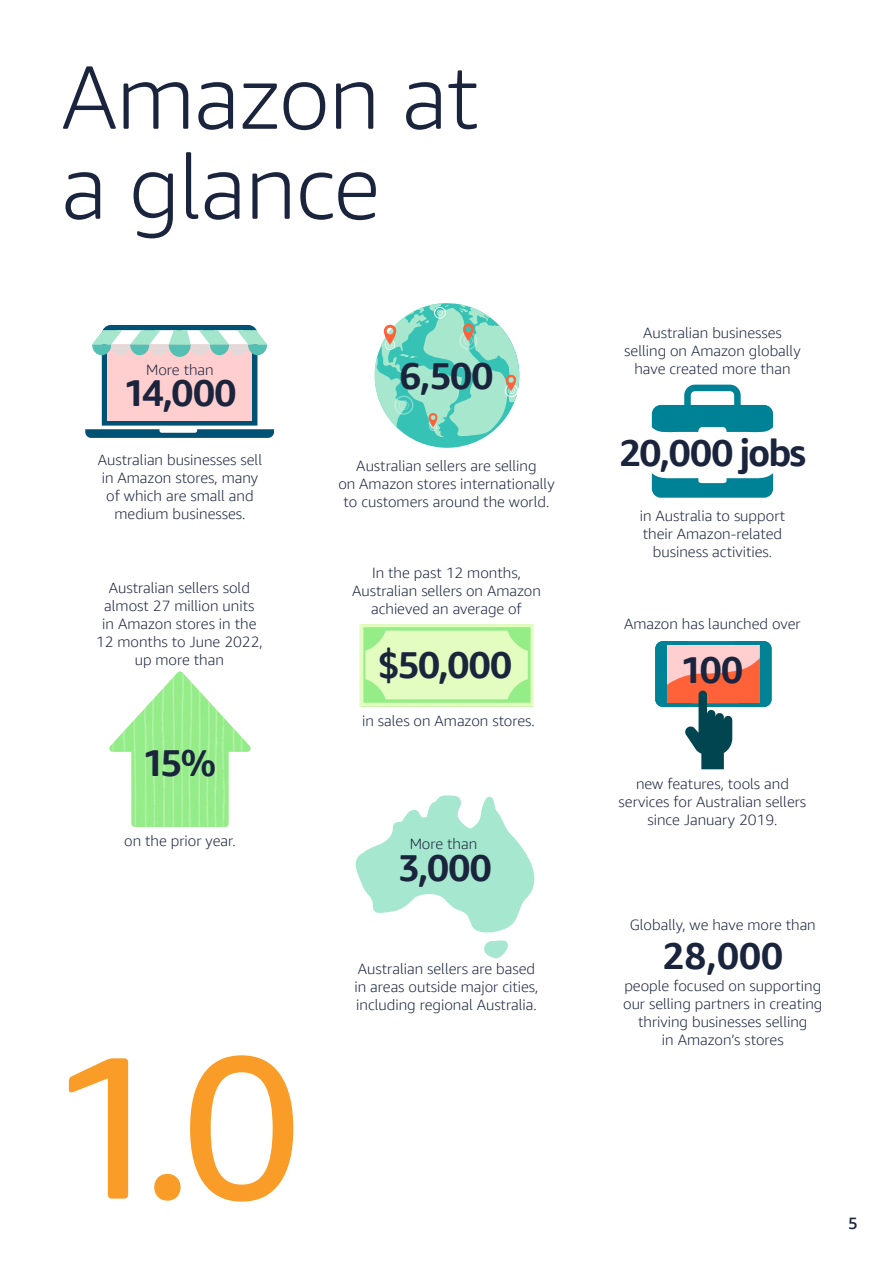
<style>
.page{position:relative;width:893px;height:1263px;background:#fff}
.page>*{position:absolute;margin:0;border:0;box-sizing:border-box;transform-origin:0 0}
.t1{font:202.35px "Amazon Ember Display";color:#f99d28}
.t2{font:300 90px/90px "Amazon Ember Display";letter-spacing:-.01em;color:#1b243d}
.t3{font:700 37.5px "Amazon Ember Display";letter-spacing:-.015em;color:#1b243d}
.t4{font:700 37.5px "Amazon Ember Display";letter-spacing:-.045em;color:#1b243d}
.t5{font:500 16.5px "Amazon Ember Display";color:#1b243d}
.t6{font:300 15px/18px "Amazon Ember Display";color:#1b243d;text-align:center}
</style>
<div class="page">
<svg style="left:359px;top:624px;width:174px;height:83px"></svg>
<svg style="left:655px;top:641px;width:117px;height:128px"></svg>
<svg style="left:85px;top:325px;width:189px;height:113px"></svg>
<img style="left:109px;top:672px;width:142px;height:155px">
<svg style="left:374px;top:303px;width:146px;height:145px"></svg>
<svg style="left:652px;top:385px;width:121px;height:48px"></svg>
<svg style="left:355px;top:795px;width:180px;height:163px"></svg>
<svg style="left:652px;top:473px;width:121px;height:25px"></svg>
<h2 class="t2" style="left:61px;top:52px;width:419px">Amazon at a glance</h2>
<p class="t6" style="left:146px;top:360px;width:69px">More than</p>
<h3 class="t3" style="left:124px;top:370px;width:114px">14,000</h3>
<p class="t6" style="left:98px;top:451px;width:166px">Australian businesses sell in Amazon stores, many of which are small and medium businesses.</p>
<p class="t6" style="left:96px;top:579px;width:168px">Australian sellers sold almost 27 million units<br>in Amazon stores in the<br>12 months to June 2022, up more than</p>
<h3 class="t3" style="left:142px;top:740px;width:75px">15%</h3>
<p class="t6" style="left:124px;top:832px;width:113px">on the prior year.</p>
<h1 class="t1" style="left:48px;top:1001px;width:254px">1.0</h1>
<h3 class="t3" style="left:399px;top:352px;width:95px">6,500</h3>
<p class="t6" style="left:338px;top:457px;width:218px">Australian sellers are selling<br>on Amazon stores internationally to customers around the world.</p>
<p class="t6" style="left:352px;top:563px;width:190px">In the past 12 months,<br>Australian sellers on Amazon achieved an average of</p>
<h3 class="t3" style="left:378px;top:641px;width:136px">$50,000</h3>
<p class="t6" style="left:362px;top:711px;width:174px">in sales on Amazon stores.</p>
<p class="t6" style="left:410px;top:834px;width:69px">More than</p>
<h3 class="t3" style="left:398px;top:844px;width:95px">3,000</h3>
<p class="t6" style="left:354px;top:959px;width:185px;text-align:left">Australian sellers are based in areas outside major cities, including regional Australia.</p>
<p class="t6" style="left:624px;top:324px;width:178px">Australian businesses selling on Amazon globally have created more than</p>
<h3 class="t4" style="left:619px;top:429px;width:189px">20,000 jobs</h3>
<p class="t6" style="left:640px;top:506px;width:147px">in Australia to support their Amazon-related business activities.</p>
<p class="t6" style="left:624px;top:615px;width:178px">Amazon has launched over</p>
<h3 class="t3" style="left:680px;top:646px;width:64px">100</h3>
<p class="t6" style="left:619px;top:775px;width:189px">new features, tools and services for Australian sellers since January 2019.</p>
<p class="t6" style="left:630px;top:915px;width:188px">Globally, we have more than</p>
<h3 class="t3" style="left:662px;top:932px;width:122px">28,000</h3>
<p class="t6" style="left:623px;top:976px;width:201px">people focused on supporting our selling partners in creating thriving businesses selling<br>in Amazon’s stores</p>
<p class="t5" style="left:848px;top:1213px;width:11px">5</p>
</div>
